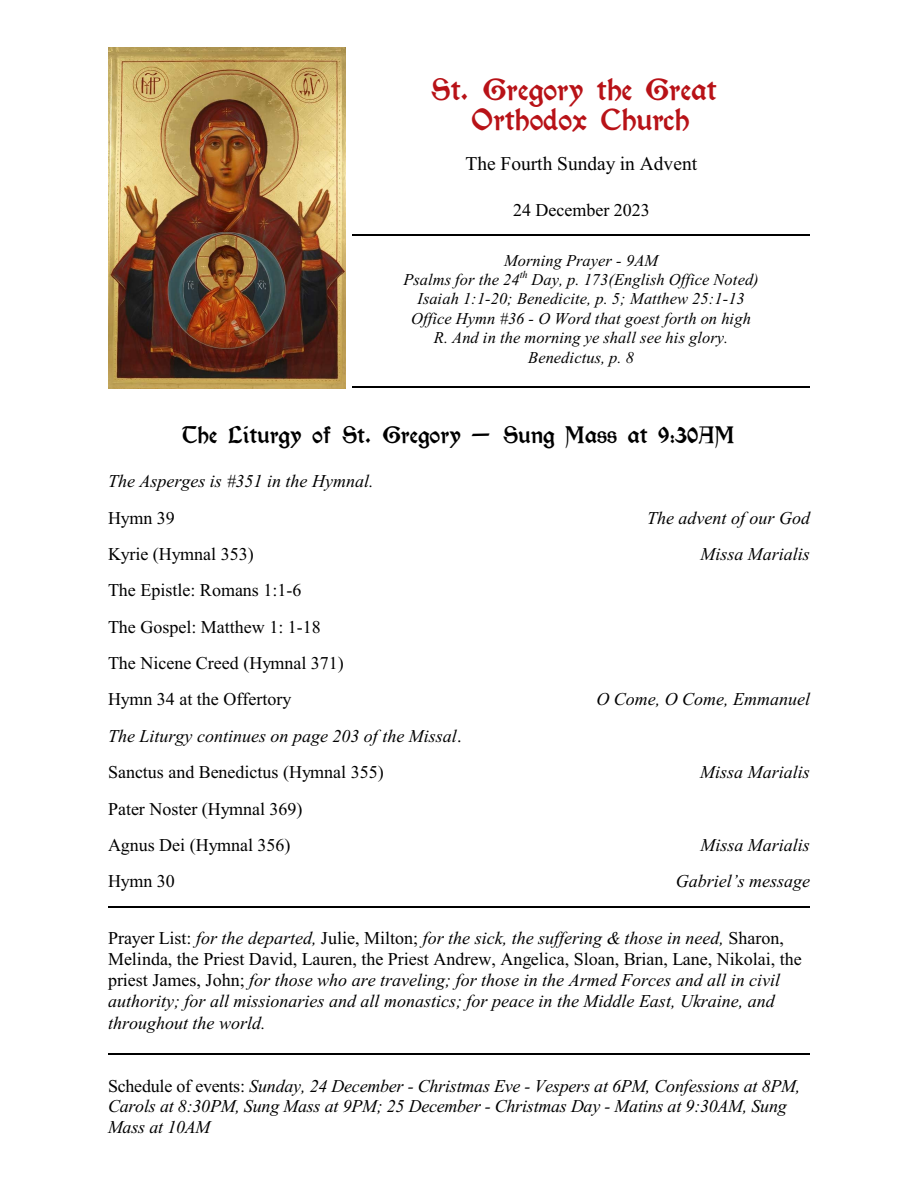
<style>
.page{position:relative;width:918px;height:1188px;background:#fff}
.page>*{position:absolute;margin:0;border:0;box-sizing:border-box;transform-origin:0 0}
.t1{font:27px/29.8px "Kelmscott";color:#b81217;text-align:center}
.t2{font:21px "Kelmscott";color:#000}
.t3{font:19.5px "Times New Roman";color:#000}
.t4{font:italic 18px/21.3px "Times New Roman";color:#000}
.t5{font:18px/36.3px "Times New Roman";color:#000}
.t6{font:italic 16.5px/19.5px "Times New Roman";color:#000;text-align:center}
.s1{font-style:normal}
</style>
<div class="page">
<img style="left:108px;top:47px;width:238px;height:342px">
<hr style="left:352px;top:234px;width:458px;height:2px;background:#000">
<hr style="left:352px;top:386px;width:458px;height:1px;background:#000">
<hr style="left:108px;top:906px;width:702px;height:1px;background:#000">
<hr style="left:108px;top:1053px;width:702px;height:2px;background:#000">
<h1 class="t1" style="left:431px;top:77px;width:287px">St. Gregory the Great<br>Orthodox Church</h1>
<p class="t3" style="left:465px;top:157px;width:233px">The Fourth Sunday in Advent</p>
<p class="t5" style="left:513px;top:193px;width:138px">24 December 2023</p>
<p class="t6" style="left:403px;top:252px;width:357px">Morning Prayer - 9AM<br>Psalms for the 24<sup>th</sup> Day, p. 173(English Office Noted)<br>Isaiah 1:1-20; Benedicite, p. 5; Matthew 25:1-13<br>Office Hymn #36 - O Word that goest forth on high R. And in the morning ye shall see his glory.<br>Benedictus, p. 8</p>
<p class="t2" style="left:183px;top:426px;width:554px">The Liturgy of St. Gregory - Sung Mass at 9:30AM</p>
<p class="t4" style="left:108px;top:472px;width:267px">The Asperges is #351 in the Hymnal.</p>
<p class="t5" style="left:108px;top:501px;width:68px">Hymn 39</p>
<p class="t4" style="left:647px;top:509px;width:164px">The advent of our God</p>
<p class="t5" style="left:108px;top:538px;width:147px">Kyrie (Hymnal 353)</p>
<p class="t4" style="left:700px;top:545px;width:111px">Missa Marialis</p>
<p class="t5" style="left:108px;top:574px;width:237px">The Epistle: Romans 1:1-6<br>The Gospel: Matthew 1: 1-18<br>The Nicene Creed (Hymnal 371)<br>Hymn 34 at the Offertory</p>
<p class="t4" style="left:596px;top:690px;width:215px">O Come, O Come, Emmanuel</p>
<p class="t4" style="left:108px;top:719px;width:355px;line-height:36.3px">The Liturgy continues on page 203 of the Missal<span class="s1">.<br>Sanctus and Benedictus (Hymnal 355)</span></p>
<p class="t5" style="left:108px;top:792px;width:196px">Pater Noster (Hymnal 369)<br>Agnus Dei (Hymnal 356)</p>
<p class="t4" style="left:700px;top:763px;width:111px">Missa Marialis</p>
<p class="t4" style="left:700px;top:836px;width:111px">Missa Marialis</p>
<p class="t5" style="left:108px;top:865px;width:68px">Hymn 30</p>
<p class="t4" style="left:676px;top:872px;width:136px">Gabriel’s message</p>
<p class="t4" style="left:108px;top:929px;width:695px"><span class="s1">Prayer List:</span> for the departed, <span class="s1">Julie, Milton;</span> for the sick, the suffering &amp; those in need, <span class="s1">Sharon, Melinda, the Priest David, Lauren, the Priest Andrew, Angelica, Sloan, Brian, Lane, Nikolai, the priest James, John;</span> for those who are traveling; for those in the Armed Forces and all in civil authority; for all missionaries and all monastics; for peace in the Middle East, Ukraine, and throughout the world.</p>
<p class="t4" style="left:108px;top:1077px;width:694px;line-height:20.5px"><span class="s1">Schedule of events:</span> Sunday, 24 December - Christmas Eve - Vespers at 6PM, Confessions at 8PM,<br>Carols at 8:30PM, Sung Mass at 9PM; 25 December - Christmas Day - Matins at 9:30AM, Sung<br>Mass at 10AM</p>
</div>
